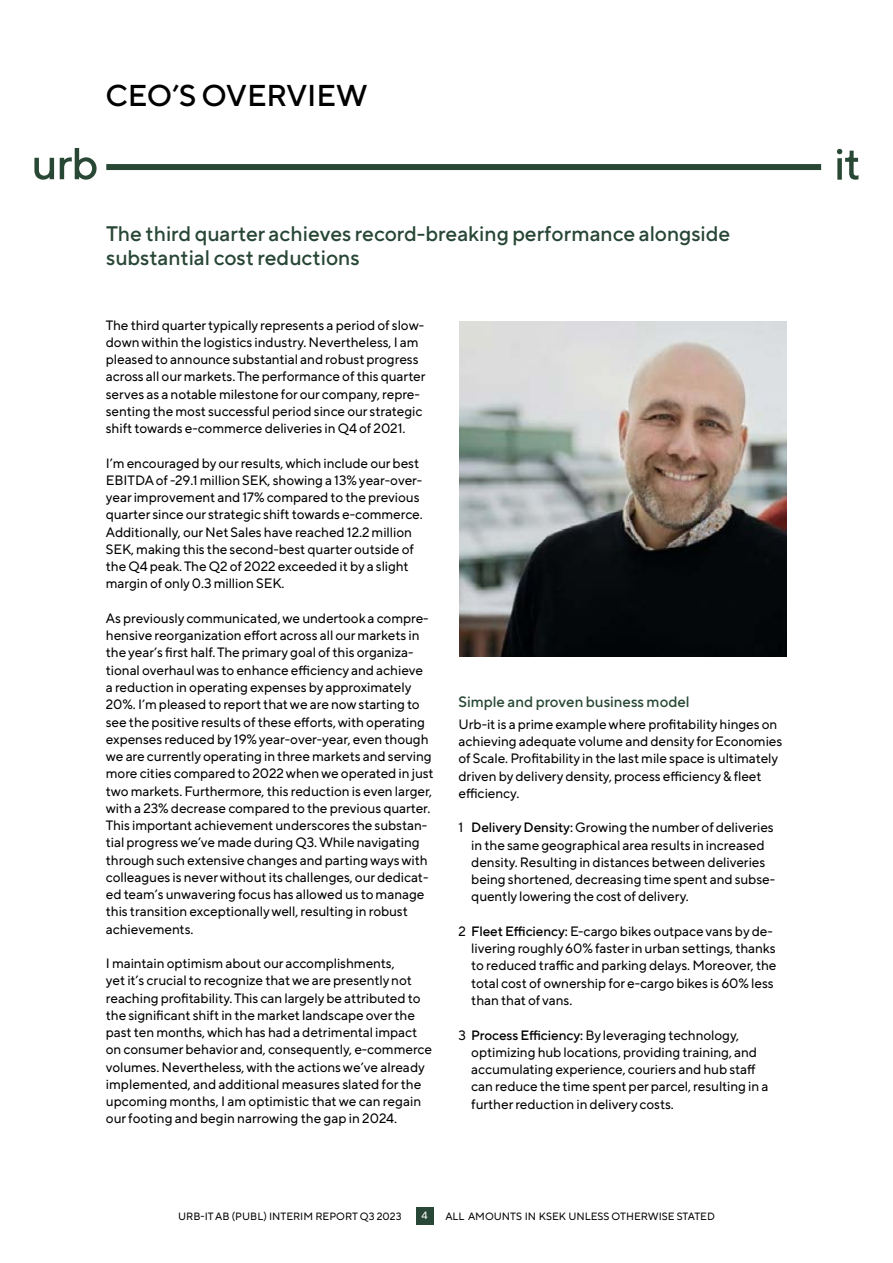
<style>
.page{position:relative;width:893px;height:1263px;background:#fff}
.page>*{position:absolute;margin:0;border:0;box-sizing:border-box;transform-origin:0 0}
.t1{font:500 30px "TT Norms Pro";color:#000}
.t2{font:500 21px/24px "TT Norms Pro";color:#274635}
.t3{font:500 15px "TT Norms Pro";color:#284734}
.t4{font:13.5px/17.2px "TT Norms Pro";letter-spacing:-.005em;color:#000}
.t5{font:10.5px "TT Norms Pro";color:#000}
.t6{font:10.5px "TT Norms Pro";color:#fff}
.s1{font-weight:500}
</style>
<div class="page">
<div style="left:416px;top:1208px;width:17px;height:17px;background:#284734"></div>
<div style="left:106px;top:164px;width:715px;height:6px;background:#284734"></div>
<svg style="left:34px;top:158px;width:20px;height:22px"></svg>
<svg style="left:60px;top:148px;width:37px;height:32px"></svg>
<svg style="left:837px;top:149px;width:21px;height:31px"></svg>
<img style="left:459px;top:321px;width:328px;height:336px">
<h1 class="t1" style="left:106px;top:74px;width:263px">CEO’S OVERVIEW</h1>
<h2 class="t2" style="left:106px;top:220px;width:625px">The third quarter achieves record-breaking performance alongside substantial cost reductions</h2>
<p class="t4" style="left:106px;top:315px;width:321px">The third quarter typically represents a period of slow&shy;down within the logistics industry. Nevertheless, I am pleased to announce substantial and robust progress across all our markets. The performance of this quarter serves as a notable milestone for our company, repre&shy;senting the most successful period since our strategic shift towards e-commerce deliveries in Q4 of 2021.</p>
<p class="t4" style="left:106px;top:453px;width:318px">I’m encouraged by our results, which include our best EBITDA of -29.1 million SEK, showing a 13% year-over&shy;year improvement and 17% compared to the previous quarter since our strategic shift towards e-commerce.<br>Additionally, our Net Sales have reached 12.2 million SEK, making this the second-best quarter outside of the Q4 peak. The Q2 of 2022 exceeded it by a slight margin of only 0.3 million SEK.</p>
<p class="t4" style="left:106px;top:609px;width:329px">As previously communicated, we undertook a compre&shy;hensive reorganization effort across all our markets in the year’s first half. The primary goal of this organiza&shy;tional overhaul was to enhance efficiency and achieve<br>a reduction in operating expenses by approximately 20%. I’m pleased to report that we are now starting to see the positive results of these efforts, with operating expenses reduced by 19% year-over-year, even though we are currently operating in three markets and serving more cities compared to 2022 when we operated in just two markets. Furthermore, this reduction is even larger, with a 23% decrease compared to the previous quarter.<br>This important achievement underscores the substan&shy;tial progress we’ve made during Q3. While navigating through such extensive changes and parting ways with colleagues is never without its challenges, our dedicat&shy;ed team’s unwavering focus has allowed us to manage this transition exceptionally well, resulting in robust achievements.</p>
<p class="t4" style="left:106px;top:954px;width:328px">I maintain optimism about our accomplishments,<br>yet it’s crucial to recognize that we are presently not reaching profitability. This can largely be attributed to the significant shift in the market landscape over the past ten months, which has had a detrimental impact on consumer behavior and, consequently, e-commerce volumes. Nevertheless, with the actions we’ve already implemented, and additional measures slated for the upcoming months, I am optimistic that we can regain our footing and begin narrowing the gap in 2024.</p>
<p class="t3" style="left:459px;top:691px;width:233px">Simple and proven business model</p>
<p class="t4" style="left:459px;top:714px;width:325px">Urb-it is a prime example where profitability hinges on achieving adequate volume and density for Economies of Scale. Profitability in the last mile space is ultimately driven by delivery density, process efficiency &amp; fleet efficiency.</p>
<p class="t4" style="left:471px;top:818px;width:305px;text-indent:-13px">1 <span class="s1">Delivery Density:</span> Growing the number of deliveries in the same geographical area results in increased density. Resulting in distances between deliveries being shortened, decreasing time spent and subse&shy;quently lowering the cost of delivery.</p>
<p class="t4" style="left:471px;top:921px;width:307px;text-indent:-13px">2 <span class="s1">Fleet Efficiency:</span> E-cargo bikes outpace vans by de&shy;livering roughly 60% faster in urban settings, thanks to reduced traffic and parking delays. Moreover, the total cost of ownership for e-cargo bikes is 60% less than that of vans.</p>
<p class="t4" style="left:471px;top:1025px;width:299px;text-indent:-13px">3 <span class="s1">Process Efficiency:</span> By leveraging technology, optimizing hub locations, providing training, and accumulating experience, couriers and hub staff can reduce the time spent per parcel, resulting in a further reduction in delivery costs.</p>
<p class="t5" style="left:178px;top:1208px;width:225px">URB-IT AB (PUBL) INTERIM REPORT Q3 2023</p>
<p class="t5" style="left:445px;top:1208px;width:271px">ALL AMOUNTS IN KSEK UNLESS OTHERWISE STATED</p>
<p class="t6" style="left:422px;top:1208px;width:8px">4</p>
</div>
